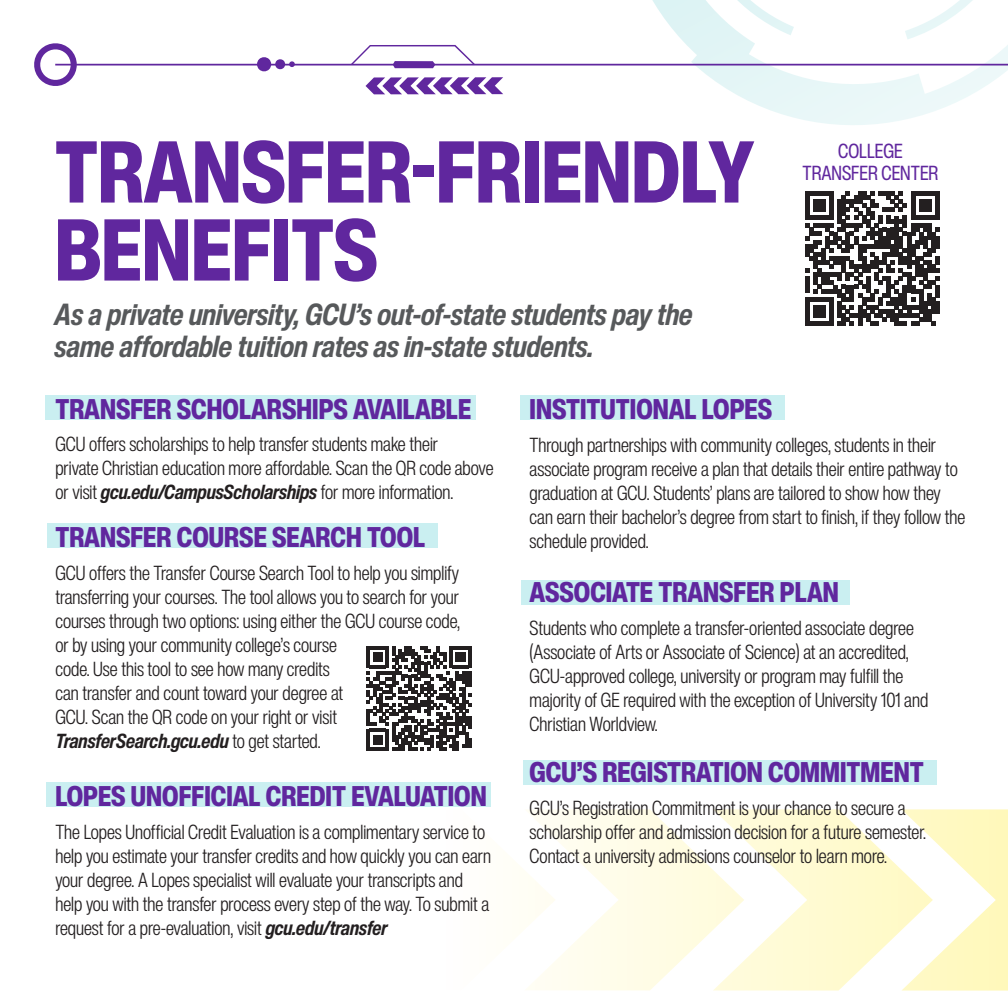
<style>
.page{position:relative;width:1008px;height:1008px;background:#fff}
.page>*{position:absolute;margin:0;border:0;box-sizing:border-box;transform-origin:0 0}
.t1{font:800 condensed 86px/78px "Helvetica Now Display";letter-spacing:.005em;color:#60279e}
.t2{font:italic 700 condensed 30px/32px "Helvetica Now Display";color:#57595b}
.t3{font:800 condensed 28px "Helvetica Now Display";color:#60279e}
.t4{font:300 condensed 20px/24px "Helvetica Now Display";color:#231f20}
.t5{font:condensed 20px/22px "Helvetica Now Display";letter-spacing:.005em;color:#60279e;text-align:center}
.s1{font-weight:700;font-style:italic}
</style>
<div class="page">
<svg style="left:528px;top:809px;width:480px;height:182px"></svg>
<svg style="left:928px;top:45px;width:80px;height:68px"></svg>
<svg style="left:626px;top:56px;width:302px;height:69px"></svg>
<svg style="left:905px;top:0;width:68px;height:39px"></svg>
<svg style="left:652px;top:0;width:142px;height:56px"></svg>
<svg style="left:34px;top:43px;width:43px;height:43px"></svg>
<svg style="left:256px;top:57px;width:39px;height:15px"></svg>
<svg style="left:351px;top:45px;width:124px;height:23px"></svg>
<svg style="left:366px;top:77px;width:137px;height:17px"></svg>
<hr style="left:55px;top:64px;width:953px;height:2px;background:#60279e">
<div style="left:523px;top:760px;width:413px;height:25px;background:#caeff1"></div>
<div style="left:521px;top:580px;width:329px;height:25px;background:#caeff1"></div>
<div style="left:520px;top:395px;width:265px;height:25px;background:#caeff1"></div>
<div style="left:46px;top:782px;width:445px;height:25px;background:#caeff1"></div>
<div style="left:48px;top:523px;width:390px;height:25px;background:#caeff1"></div>
<div style="left:45px;top:395px;width:430px;height:25px;background:#caeff1"></div>
<svg style="left:367px;top:646px;width:105px;height:105px"></svg>
<svg style="left:805px;top:191px;width:135px;height:135px"></svg>
<hr style="left:936px;top:285px;width:4px;height:12px;background:#231f20">
<hr style="left:936px;top:301px;width:4px;height:12px;background:#231f20">
<h1 class="t1" style="left:55px;top:133px;width:701px">TRANSFER-FRIENDLY<br>BENEFITS</h1>
<h2 class="t2" style="left:55px;top:298px;width:639px">As a private university, GCU’s out-of-state students pay the same affordable tuition rates as in-state students.</h2>
<p class="t5" style="left:803px;top:140px;width:137px">COLLEGE<br>TRANSFER CENTER</p>
<h3 class="t3" style="left:55px;top:390px;width:417px">TRANSFER SCHOLARSHIPS AVAILABLE</h3>
<p class="t4" style="left:55px;top:432px;width:440px">GCU offers scholarships to help transfer students make their<br>private Christian education more affordable. Scan the QR code above or visit <span class="s1">gcu.edu/CampusScholarships</span> for more information.</p>
<h3 class="t3" style="left:55px;top:518px;width:371px">TRANSFER COURSE SEARCH TOOL</h3>
<p class="t4" style="left:55px;top:561px;width:406px">GCU offers the Transfer Course Search Tool to help you simplify transferring your courses. The tool allows you to search for your courses through two options: using either the GCU course code, or by using your community college’s course<br>code. Use this tool to see how many credits<br>can transfer and count toward your degree at<br>GCU. Scan the QR code on your right or visit <span class="s1">TransferSearch.gcu.edu</span> to get started.</p>
<h3 class="t3" style="left:55px;top:777px;width:433px">LOPES UNOFFICIAL CREDIT EVALUATION</h3>
<p class="t4" style="left:55px;top:820px;width:437px">The Lopes Unofficial Credit Evaluation is a complimentary service to help you estimate your transfer credits and how quickly you can earn your degree. A Lopes specialist will evaluate your transcripts and help you with the transfer process every step of the way. To submit a request for a pre-evaluation, visit <span class="s1">gcu.edu/transfer</span></p>
<h3 class="t3" style="left:530px;top:390px;width:244px">INSTITUTIONAL LOPES</h3>
<p class="t4" style="left:530px;top:433px;width:437px">Through partnerships with community colleges, students in their associate program receive a plan that details their entire pathway to graduation at GCU. Students’ plans are tailored to show how they can earn their bachelor’s degree from start to finish, if they follow the schedule provided.</p>
<h3 class="t3" style="left:530px;top:573px;width:311px">ASSOCIATE TRANSFER PLAN</h3>
<p class="t4" style="left:530px;top:616px;width:400px">Students who complete a transfer-oriented associate degree (Associate of Arts or Associate of Science) at an accredited, GCU-approved college, university or program may fulfill the majority of GE required with the exception of University 101 and Christian Worldview.</p>
<h3 class="t3" style="left:530px;top:753px;width:396px">GCU’S REGISTRATION COMMITMENT</h3>
<p class="t4" style="left:530px;top:796px;width:398px">GCU’s Registration Commitment is your chance to secure a scholarship offer and admission decision for a future semester.<br>Contact a university admissions counselor to learn more.</p>
</div>
